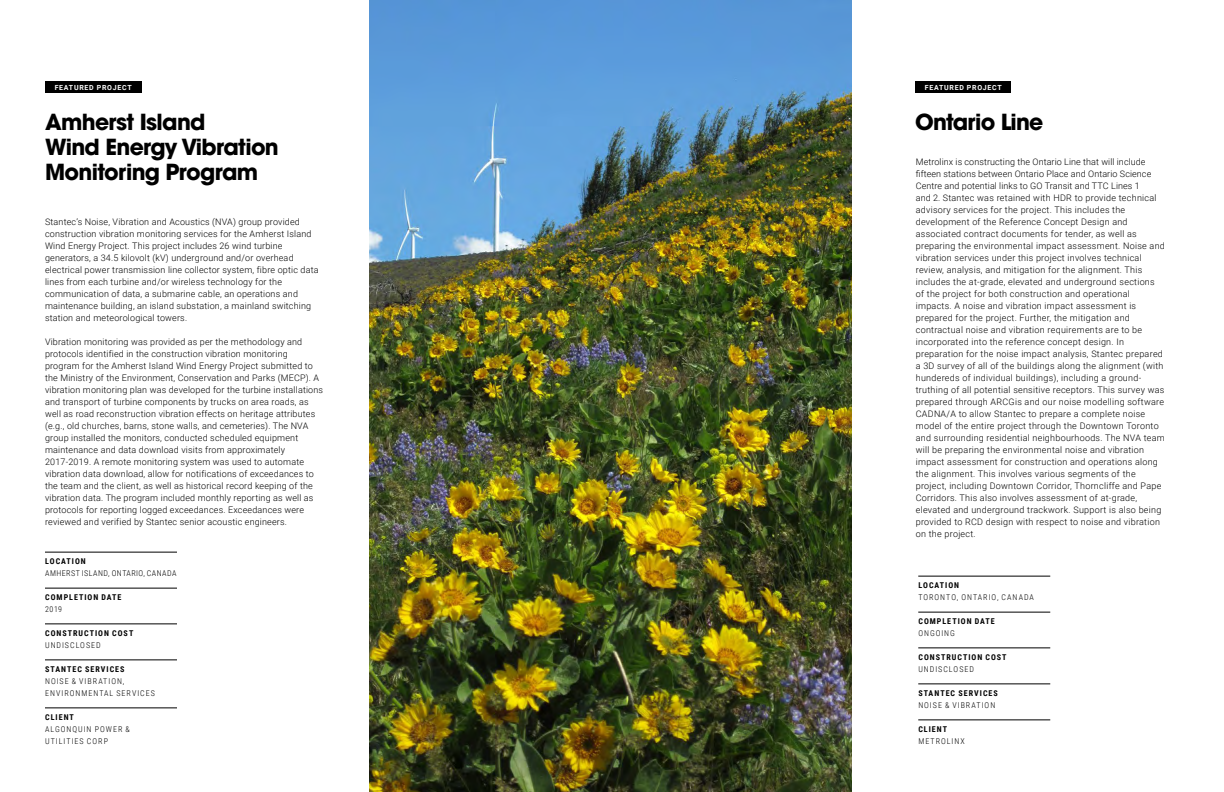
<style>
.page{position:relative;width:1224px;height:792px;background:#fff}
.page>*{position:absolute;margin:0;border:0;box-sizing:border-box;transform-origin:0 0}
.t1{font:700 22px/25px "ITC Avant Garde Pro";letter-spacing:-.03em;color:#000}
.t2{font:300 9px/12px "Roboto";letter-spacing:.02em;color:#000}
.t3{font:300 8px/12px "Roboto Condensed";letter-spacing:.12em;color:#000}
.t4{font:700 8px "Roboto Condensed";letter-spacing:.125em;color:#000}
.t5{font:300 8px "Roboto Condensed";letter-spacing:.055em;color:#000}
.t6{font:700 7px "Roboto";letter-spacing:.105em;color:#fff}
</style>
<div class="page">
<img style="left:369px;top:0;width:483px;height:792px">
<div style="left:45px;top:81px;width:96px;height:12px;background:#000"></div>
<hr style="left:45px;top:552px;width:132px;height:1px;background:#000">
<hr style="left:45px;top:588px;width:132px;height:1px;background:#000">
<hr style="left:45px;top:624px;width:132px;height:1px;background:#000">
<hr style="left:45px;top:660px;width:132px;height:1px;background:#000">
<hr style="left:45px;top:708px;width:132px;height:1px;background:#000">
<div style="left:915px;top:81px;width:96px;height:12px;background:#000"></div>
<hr style="left:918px;top:576px;width:132px;height:1px;background:#000">
<hr style="left:918px;top:612px;width:132px;height:1px;background:#000">
<hr style="left:918px;top:648px;width:132px;height:1px;background:#000">
<hr style="left:918px;top:684px;width:132px;height:1px;background:#000">
<hr style="left:918px;top:720px;width:132px;height:1px;background:#000">
<p class="t6" style="left:55px;top:82px;width:78px">FEATURED PROJECT</p>
<h1 class="t1" style="left:45px;top:109px;width:235px">Amherst Island<br>Wind Energy Vibration<br>Monitoring Program</h1>
<p class="t2" style="left:45px;top:216px;width:275px">Stantec’s Noise, Vibration and Acoustics (NVA) group provided construction vibration monitoring services for the Amherst Island Wind Energy Project. This project includes 26 wind turbine generators, a 34.5 kilovolt (kV) underground and/or overhead electrical power transmission line collector system, fibre optic data lines from each turbine and/or wireless technology for the communication of data, a submarine cable, an operations and maintenance building, an island substation, a mainland switching station and meteorological towers.</p>
<p class="t2" style="left:45px;top:336px;width:280px">Vibration monitoring was provided as per the methodology and protocols identified in the construction vibration monitoring program for the Amherst Island Wind Energy Project submitted to the Ministry of the Environment, Conservation and Parks (MECP). A vibration monitoring plan was developed for the turbine installations and transport of turbine components by trucks on area roads, as well as road reconstruction vibration effects on heritage attributes (e.g., old churches, barns, stone walls, and cemeteries). The NVA group installed the monitors, conducted scheduled equipment maintenance and data download visits from approximately 2017-2019. A remote monitoring system was used to automate vibration data download, allow for notifications of exceedances to the team and the client, as well as historical record keeping of the vibration data. The program included monthly reporting as well as protocols for reporting logged exceedances. Exceedances were reviewed and verified by Stantec senior acoustic engineers.</p>
<p class="t4" style="left:45px;top:556px;width:42px">LOCATION</p>
<p class="t5" style="left:45px;top:568px;width:133px">AMHERST ISLAND, ONTARIO, CANADA</p>
<p class="t4" style="left:45px;top:592px;width:78px">COMPLETION DATE</p>
<p class="t3" style="left:45px;top:603px;width:19px">2019</p>
<p class="t4" style="left:45px;top:628px;width:90px">CONSTRUCTION COST</p>
<p class="t3" style="left:45px;top:639px;width:57px">UNDISCLOSED</p>
<p class="t4" style="left:45px;top:664px;width:81px">STANTEC SERVICES</p>
<p class="t3" style="left:45px;top:675px;width:111px">NOISE &amp; VIBRATION,<br>ENVIRONMENTAL SERVICES</p>
<p class="t4" style="left:45px;top:712px;width:30px">CLIENT</p>
<p class="t3" style="left:45px;top:723px;width:86px">ALGONQUIN POWER &amp;<br>UTILITIES CORP</p>
<p class="t6" style="left:925px;top:82px;width:78px">FEATURED PROJECT</p>
<h1 class="t1" style="left:915px;top:109px;width:130px">Ontario Line</h1>
<p class="t2" style="left:916px;top:156px;width:251px">Metrolinx is constructing the Ontario Line that will include fifteen stations between Ontario Place and Ontario Science Centre and potential links to GO Transit and TTC Lines 1<br>and 2. Stantec was retained with HDR to provide technical advisory services for the project. This includes the development of the Reference Concept Design and associated contract documents for tender, as well as preparing the environmental impact assessment. Noise and vibration services under this project involves technical review, analysis, and mitigation for the alignment. This includes the at-grade, elevated and underground sections of the project for both construction and operational impacts. A noise and vibration impact assessment is prepared for the project. Further, the mitigation and contractual noise and vibration requirements are to be incorporated into the reference concept design. In preparation for the noise impact analysis, Stantec prepared a 3D survey of all of the buildings along the alignment (with hundereds of individual buildings), including a ground&shy;truthing of all potential sensitive receptors. This survey was prepared through ARCGis and our noise modelling software CADNA/A to allow Stantec to prepare a complete noise model of the entire project through the Downtown Toronto and surrounding residential neighbourhoods. The NVA team will be preparing the environmental noise and vibration impact assessment for construction and operations along the alignment. This involves various segments of the project, including Downtown Corridor, Thorncliffe and Pape Corridors. This also involves assessment of at-grade, elevated and underground trackwork. Support is also being provided to RCD design with respect to noise and vibration on the project.</p>
<p class="t4" style="left:918px;top:580px;width:42px">LOCATION</p>
<p class="t3" style="left:918px;top:591px;width:117px">TORONTO, ONTARIO, CANADA</p>
<p class="t4" style="left:918px;top:616px;width:78px">COMPLETION DATE</p>
<p class="t3" style="left:918px;top:627px;width:38px">ONGOING</p>
<p class="t4" style="left:918px;top:652px;width:90px">CONSTRUCTION COST</p>
<p class="t3" style="left:918px;top:663px;width:57px">UNDISCLOSED</p>
<p class="t4" style="left:918px;top:688px;width:81px">STANTEC SERVICES</p>
<p class="t3" style="left:918px;top:699px;width:78px">NOISE &amp; VIBRATION</p>
<p class="t4" style="left:918px;top:724px;width:30px">CLIENT</p>
<p class="t3" style="left:918px;top:735px;width:48px">METROLINX</p>
</div>
